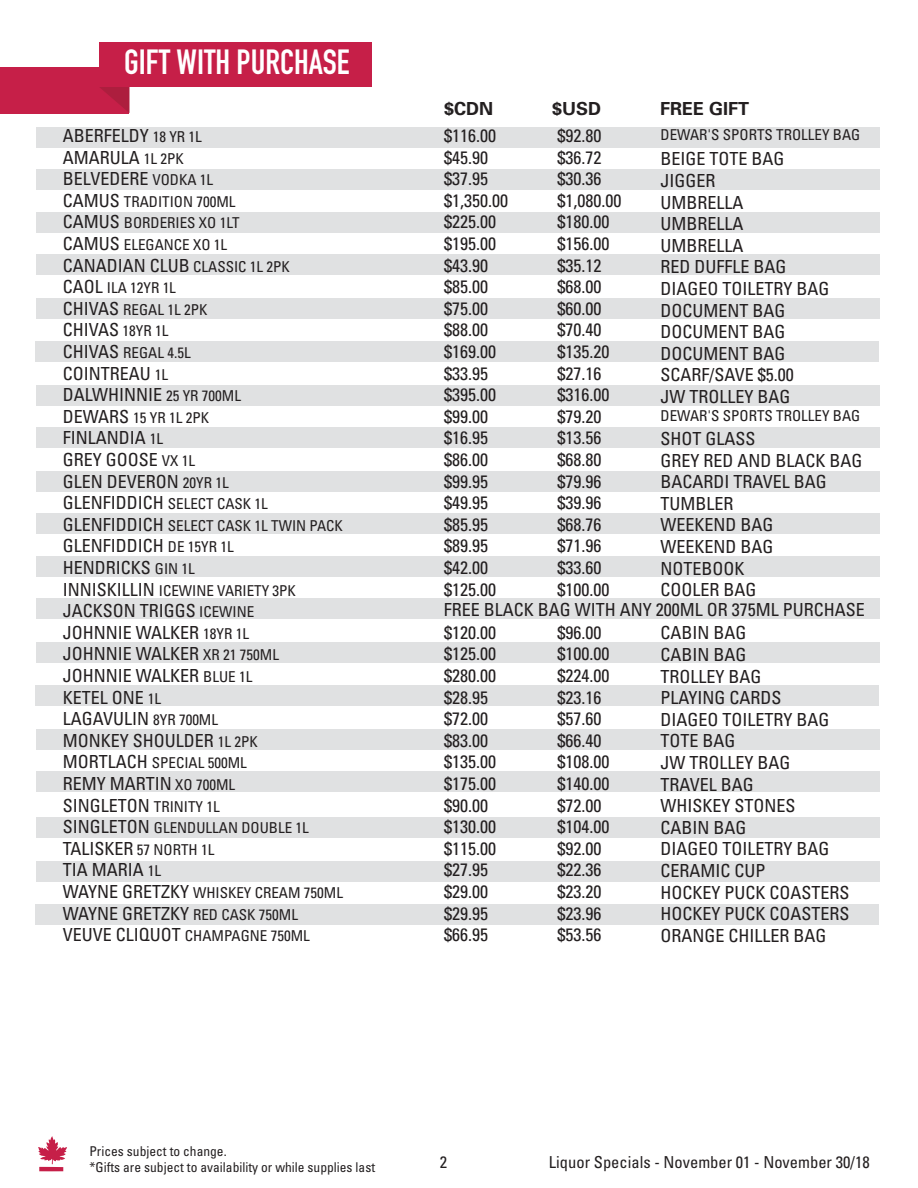
<style>
.page{position:relative;width:918px;height:1188px;background:#fff}
.page>*{position:absolute;margin:0;border:0;box-sizing:border-box;transform-origin:0 0}
.t1{font:700 34.5px "DIN Condensed";color:#fff}
.t2{font:condensed 18px/21.6px "Univers";color:#231f20}
.t3{font:700 18px "Univers";color:#231f20}
.t4{font:condensed 16.5px "Univers";color:#231f20}
.t5{font:condensed 15px/21.6px "Univers";color:#231f20}
.t6{font:condensed 13.5px/16.2px "Univers";color:#231f20}
.s1{font-size:15px}
.s2{font-size:18px}
</style>
<div class="page">
<div style="left:36px;top:127px;width:843px;height:21px;background:#e0e1e2"></div>
<div style="left:36px;top:170px;width:843px;height:20px;background:#e0e1e2"></div>
<div style="left:36px;top:212px;width:843px;height:21px;background:#e0e1e2"></div>
<div style="left:36px;top:255px;width:843px;height:20px;background:#e0e1e2"></div>
<div style="left:36px;top:299px;width:843px;height:20px;background:#e0e1e2"></div>
<div style="left:35px;top:341px;width:844px;height:21px;background:#e0e1e2"></div>
<div style="left:36px;top:385px;width:843px;height:20px;background:#e0e1e2"></div>
<div style="left:36px;top:427px;width:843px;height:21px;background:#e0e1e2"></div>
<div style="left:36px;top:471px;width:843px;height:21px;background:#e0e1e2"></div>
<div style="left:36px;top:514px;width:843px;height:20px;background:#e0e1e2"></div>
<div style="left:36px;top:556px;width:843px;height:21px;background:#e0e1e2"></div>
<div style="left:36px;top:599px;width:843px;height:20px;background:#e0e1e2"></div>
<div style="left:36px;top:643px;width:843px;height:20px;background:#e0e1e2"></div>
<div style="left:35px;top:685px;width:844px;height:21px;background:#e0e1e2"></div>
<div style="left:36px;top:729px;width:843px;height:20px;background:#e0e1e2"></div>
<div style="left:36px;top:771px;width:843px;height:21px;background:#e0e1e2"></div>
<div style="left:36px;top:818px;width:843px;height:20px;background:#e0e1e2"></div>
<div style="left:36px;top:862px;width:843px;height:20px;background:#e0e1e2"></div>
<div style="left:35px;top:904px;width:844px;height:21px;background:#e0e1e2"></div>
<hr style="left:39px;top:1167px;width:24px;height:4px;background:#c61f48">
<svg style="left:38px;top:1136px;width:29px;height:28px"></svg>
<div style="left:0;top:68px;width:129px;height:46px;background:#c61f48"></div>
<svg style="left:100px;top:87px;width:29px;height:25px"></svg>
<div style="left:99px;top:42px;width:273px;height:45px;background:#c61f48"></div>
<h1 class="t1" style="left:124px;top:39px;width:227px">GIFT WITH PURCHASE</h1>
<p class="t2" style="left:63px;top:124px;width:152px">ABERFELDY <span class="s1">18 YR 1L<br></span>AMARULA <span class="s1">1L 2PK<br></span>BELVEDERE <span class="s1">VODKA 1L</span></p>
<p class="t5" style="left:63px;top:190px;width:178px"><span class="s2">CAMUS</span> TRADITION 700ML<br><span class="s2">CAMUS</span> BORDERIES XO 1LT<br><span class="s2">CAMUS</span> ELEGANCE XO 1L</p>
<p class="t2" style="left:63px;top:254px;width:229px">CANADIAN CLUB <span class="s1">CLASSIC 1L 2PK</span></p>
<p class="t5" style="left:63px;top:277px;width:146px"><span class="s2">CAOL</span> ILA 12YR 1L<br><span class="s2">CHIVAS</span> REGAL 1L 2PK</p>
<p class="t2" style="left:63px;top:319px;width:107px">CHIVAS <span class="s1">18YR 1L</span></p>
<p class="t5" style="left:63px;top:342px;width:129px"><span class="s2">CHIVAS</span> REGAL 4.5L</p>
<p class="t2" style="left:63px;top:362px;width:180px">COINTREAU <span class="s1">1L<br></span>DALWHINNIE <span class="s1">25 YR 700ML</span></p>
<p class="t5" style="left:63px;top:406px;width:148px"><span class="s2">DEWARS</span> 15 YR 1L 2PK</p>
<p class="t2" style="left:63px;top:427px;width:167px">FINLANDIA <span class="s1">1L<br></span>GREY GOOSE <span class="s1">VX 1L<br></span>GLEN DEVERON <span class="s1">20YR 1L</span></p>
<p class="t5" style="left:63px;top:493px;width:282px"><span class="s2">GLENFIDDICH</span> SELECT CASK 1L<br><span class="s2">GLENFIDDICH</span> SELECT CASK 1L TWIN PACK</p>
<p class="t2" style="left:63px;top:535px;width:172px">GLENFIDDICH <span class="s1">DE 15YR 1L<br></span>HENDRICKS <span class="s1">GIN 1L</span></p>
<p class="t5" style="left:63px;top:579px;width:235px"><span class="s2">INNISKILLIN</span> ICEWINE VARIETY 3PK</p>
<p class="t2" style="left:63px;top:600px;width:218px">JACKSON TRIGGS <span class="s1">ICEWINE<br></span>JOHNNIE WALKER <span class="s1">18YR 1L<br></span>JOHNNIE WALKER <span class="s1">XR 21 750ML<br></span>JOHNNIE WALKER <span class="s1">BLUE 1L<br></span>KETEL ONE <span class="s1">1L<br></span>LAGAVULIN <span class="s1">8YR 700ML<br></span>MONKEY SHOULDER <span class="s1">1L 2PK</span></p>
<p class="t5" style="left:63px;top:752px;width:185px"><span class="s2">MORTLACH</span> SPECIAL 500ML</p>
<p class="t2" style="left:63px;top:772px;width:174px">REMY MARTIN <span class="s1">XO 700ML<br></span>SINGLETON <span class="s1">TRINITY 1L</span></p>
<p class="t5" style="left:63px;top:817px;width:247px"><span class="s2">SINGLETON</span> GLENDULLAN DOUBLE 1L<br><span class="s2">TALISKER</span> 57 NORTH 1L</p>
<p class="t2" style="left:63px;top:859px;width:100px">TIA MARIA <span class="s1">1L</span></p>
<p class="t5" style="left:63px;top:882px;width:282px"><span class="s2">WAYNE GRETZKY</span> WHISKEY CREAM 750ML</p>
<p class="t2" style="left:63px;top:902px;width:237px">WAYNE GRETZKY <span class="s1">RED CASK 750ML</span></p>
<p class="t5" style="left:63px;top:925px;width:249px"><span class="s2">VEUVE CLIQUOT</span> CHAMPAGNE 750ML</p>
<p class="t3" style="left:444px;top:97px;width:51px">$CDN</p>
<p class="t3" style="left:552px;top:97px;width:51px">$USD</p>
<p class="t3" style="left:660px;top:97px;width:91px">FREE GIFT</p>
<p class="t2" style="left:444px;top:124px;width:65px">$116.00 $45.90 $37.95 $1,350.00 $225.00 $195.00 $43.90 $85.00 $75.00 $88.00 $169.00 $33.95 $395.00 $99.00 $16.95 $86.00 $99.95 $49.95 $85.95 $89.95 $42.00 $125.00</p>
<p class="t2" style="left:444px;top:621px;width:53px">$120.00 $125.00 $280.00 $28.95 $72.00 $83.00 $135.00 $175.00 $90.00 $130.00 $115.00 $27.95 $29.00 $29.95 $66.95</p>
<p class="t2" style="left:558px;top:124px;width:65px">$92.80 $36.72 $30.36 $1,080.00 $180.00 $156.00 $35.12 $68.00 $60.00 $70.40 $135.20 $27.16 $316.00 $79.20 $13.56 $68.80 $79.96 $39.96 $68.76 $71.96 $33.60 $100.00</p>
<p class="t2" style="left:558px;top:621px;width:53px">$96.00 $100.00 $224.00 $23.16 $57.60 $66.40 $108.00 $140.00 $72.00 $104.00 $92.00 $22.36 $23.20 $23.96 $53.56</p>
<p class="t5" style="left:661px;top:123px;width:201px">DEWAR'S SPORTS TROLLEY BAG</p>
<p class="t2" style="left:661px;top:148px;width:170px">BEIGE TOTE BAG<br>JIGGER<br>UMBRELLA<br>UMBRELLA<br>UMBRELLA<br>RED DUFFLE BAG<br>DIAGEO TOILETRY BAG<br>DOCUMENT BAG<br>DOCUMENT BAG<br>DOCUMENT BAG<br>SCARF/SAVE $5.00<br>JW TROLLEY BAG</p>
<p class="t5" style="left:661px;top:404px;width:201px">DEWAR'S SPORTS TROLLEY BAG</p>
<p class="t2" style="left:661px;top:427px;width:203px">SHOT GLASS<br>GREY RED AND BLACK BAG<br>BACARDI TRAVEL BAG<br>TUMBLER<br>WEEKEND BAG<br>WEEKEND BAG<br>NOTEBOOK<br>COOLER BAG</p>
<p class="t2" style="left:661px;top:622px;width:191px">CABIN BAG<br>CABIN BAG<br>TROLLEY BAG<br>PLAYING CARDS<br>DIAGEO TOILETRY BAG<br>TOTE BAG<br>JW TROLLEY BAG<br>TRAVEL BAG<br>WHISKEY STONES<br>CABIN BAG<br>DIAGEO TOILETRY BAG<br>CERAMIC CUP<br>HOCKEY PUCK COASTERS<br>HOCKEY PUCK COASTERS<br>ORANGE CHILLER BAG</p>
<p class="t2" style="left:444px;top:598px;width:422px">FREE BLACK BAG WITH ANY 200ML OR 375ML PURCHASE</p>
<p class="t6" style="left:89px;top:1142px;width:287px">Prices subject to change.<br>*Gifts are subject to availability or while supplies last</p>
<p class="t4" style="left:440px;top:1152px;width:9px">2</p>
<p class="t4" style="left:549px;top:1152px;width:322px">Liquor Specials - November 01 - November 30/18</p>
</div>
